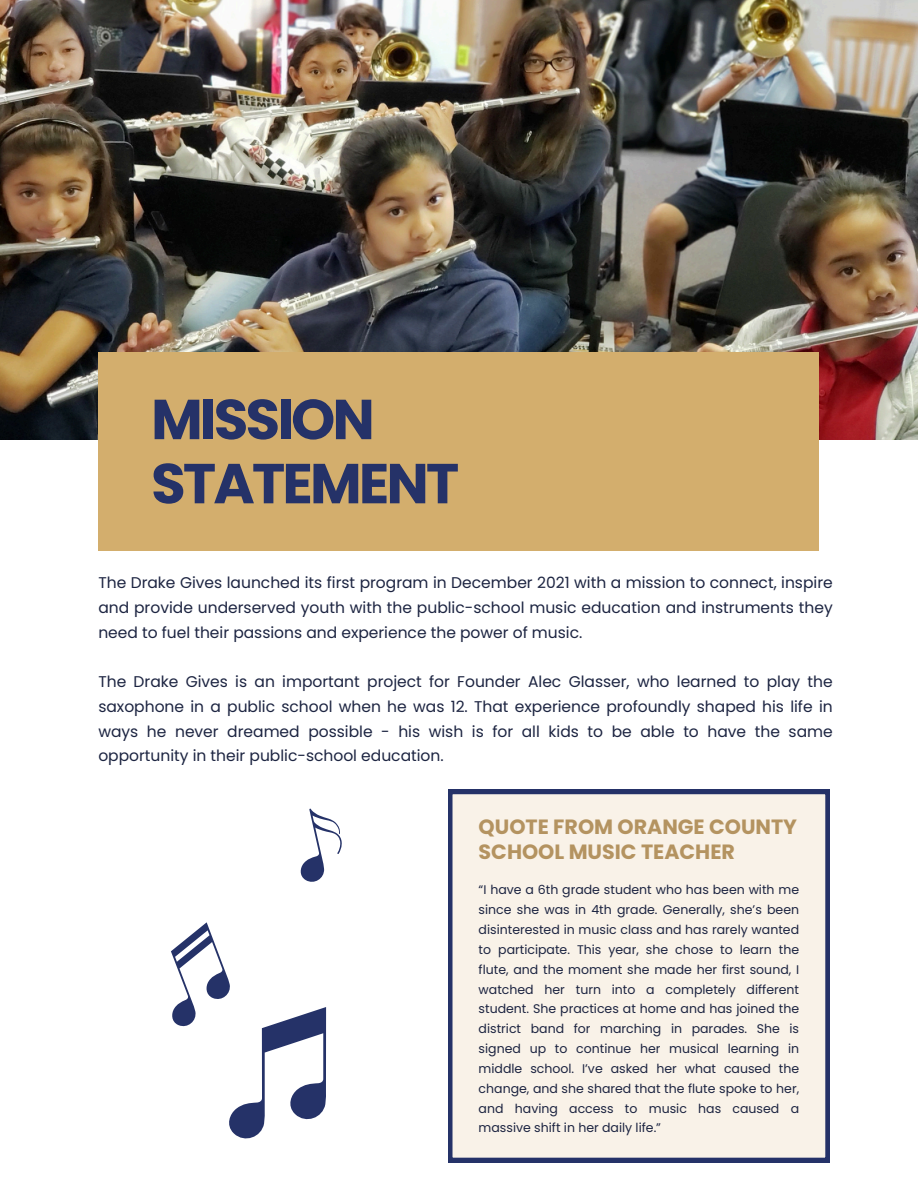
<style>
.page{position:relative;width:918px;height:1188px;background:#fff}
.page>*{position:absolute;margin:0;border:0;box-sizing:border-box;transform-origin:0 0}
.t1{font:700 56.25px/64.2px "Poppins";letter-spacing:-.05em;color:#253268}
.t2{font:700 20.7px/24.8px "Poppins";color:#b49360}
.t3{font:15.45px/24.8px "Poppins";color:#1c2441;text-align:justify}
.t4{font:12.45px/19.8px "Poppins";color:#1c2441;text-align:justify}
</style>
<div class="page">
<img style="left:0;top:0;width:918px;height:439px">
<div style="left:448px;top:790px;width:381px;height:372px;background:#f9f2e8"></div>
<svg style="left:300px;top:809px;width:42px;height:73px"></svg>
<svg style="left:171px;top:922px;width:155px;height:217px"></svg>
<div style="left:98px;top:352px;width:721px;height:199px;background:#d3ae6d"></div>
<div style="left:299px;top:883px;width:96px;height:85px;background:#fff"></div>
<p class="t1" style="left:151px;top:387px;width:310px">MISSION<br>STATEMENT</p>
<h1 class="t3" style="left:98px;top:570px;width:736px">The Drake Gives launched its first program in December 2021 with a mission to connect, inspire and provide underserved youth with the public-school music education and instruments they need to fuel their passions and experience the power of music.</h1>
<h3 class="t3" style="left:98px;top:669px;width:736px">The Drake Gives is an important project for Founder Alec Glasser, who learned to play the saxophone in a public school when he was 12. That experience profoundly shaped his life in ways he never dreamed possible - his wish is for all kids to be able to have the same opportunity in their public-school education.</h3>
<p class="t2" style="left:479px;top:814px;width:320px">QUOTE FROM ORANGE COUNTY<br>SCHOOL MUSIC TEACHER</p>
<h3 class="t4" style="left:479px;top:880px;width:322px">“I have a 6th grade student who has been with me since she was in 4th grade. Generally, she’s been disinterested in music class and has rarely wanted to participate. This year, she chose to learn the flute, and the moment she made her first sound, I watched her turn into a completely different student. She practices at home and has joined the district band for marching in parades. She is signed up to continue her musical learning in middle school. I’ve asked her what caused the change, and she shared that the flute spoke to her, and having access to music has caused a massive shift in her daily life.”</h3>
</div>
